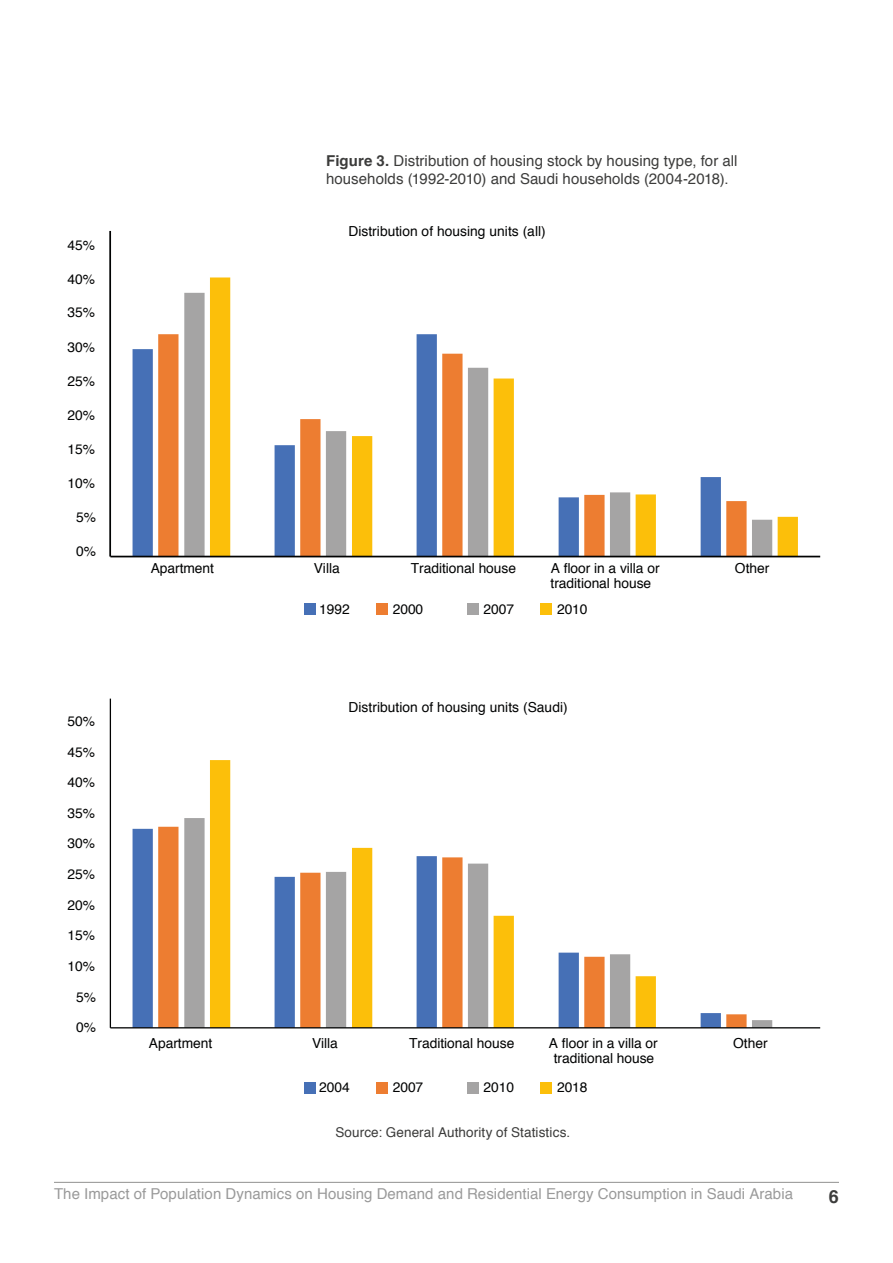
<style>
.page{position:relative;width:893px;height:1263px;background:#fff}
.page>*{position:absolute;margin:0;border:0;box-sizing:border-box;transform-origin:0 0}
.t1{font:700 18px "Helvetica";color:#3c3c3b}
.t2{font:15px/18px "Helvetica";letter-spacing:.005em;color:#3c3c3b}
.t3{font:15px "Helvetica";letter-spacing:.005em;color:#9a9a9a}
.t4{font:13.8px/15.3px "Helvetica";letter-spacing:-.005em;color:#010202;text-align:center}
.t5{font:13.5px "Helvetica";letter-spacing:.01em;color:#3c3c3b}
.s1{font-weight:700}
</style>
<div class="page">
<hr style="left:54px;top:1182px;width:785px;height:1px;background:#9d9d9c">
<div style="left:133px;top:829px;width:20px;height:198px;background:#4670b6"></div>
<svg style="left:158px;top:827px;width:21px;height:200px;background:#ed8137"></svg>
<svg style="left:184px;top:818px;width:588px;height:209px"></svg>
<svg style="left:210px;top:760px;width:446px;height:267px"></svg>
<hr style="left:110px;top:1027px;width:710px;height:1px;background:#010202">
<hr style="left:110px;top:699px;width:1px;height:329px;background:#010202">
<div style="left:305px;top:1082px;width:11px;height:11px;background:#4670b6"></div>
<div style="left:376px;top:1082px;width:12px;height:11px;background:#ed7d31"></div>
<div style="left:467px;top:1082px;width:11px;height:11px;background:#a5a4a4"></div>
<div style="left:541px;top:1082px;width:11px;height:11px;background:#fcbf0a"></div>
<svg style="left:133px;top:349px;width:25px;height:207px;fill:#4670b6"></svg>
<svg style="left:158px;top:334px;width:26px;height:222px;fill:#ed7d31"></svg>
<svg style="left:184px;top:293px;width:26px;height:263px;fill:#a5a4a4"></svg>
<svg style="left:210px;top:277px;width:588px;height:279px"></svg>
<hr style="left:110px;top:556px;width:710px;height:1px;background:#010202">
<div style="left:305px;top:604px;width:11px;height:11px;background:#4670b6"></div>
<div style="left:376px;top:604px;width:12px;height:11px;background:#ed7d31"></div>
<div style="left:467px;top:604px;width:11px;height:11px;background:#a5a4a4"></div>
<div style="left:541px;top:604px;width:11px;height:11px;background:#fcbf0a"></div>
<hr style="left:109px;top:231px;width:2px;height:325px;background:#010202">
<p class="t4" style="left:68px;top:237px;width:29px">45%</p>
<p class="t4" style="left:68px;top:271px;width:29px">40%</p>
<p class="t4" style="left:68px;top:305px;width:29px">35%</p>
<p class="t4" style="left:68px;top:340px;width:29px">30%</p>
<p class="t4" style="left:68px;top:374px;width:29px">25%</p>
<p class="t4" style="left:68px;top:408px;width:29px">20%</p>
<p class="t4" style="left:68px;top:442px;width:29px">15%</p>
<p class="t4" style="left:68px;top:476px;width:29px">10%</p>
<p class="t4" style="left:76px;top:509px;width:21px">5%</p>
<p class="t4" style="left:76px;top:543px;width:21px">0%</p>
<p class="t4" style="left:68px;top:714px;width:29px">50%</p>
<p class="t4" style="left:68px;top:745px;width:29px">45%</p>
<p class="t4" style="left:68px;top:775px;width:29px">40%</p>
<p class="t4" style="left:68px;top:806px;width:29px">35%</p>
<p class="t4" style="left:68px;top:836px;width:29px">30%</p>
<p class="t4" style="left:68px;top:867px;width:29px">25%</p>
<p class="t4" style="left:68px;top:897px;width:29px">20%</p>
<p class="t4" style="left:68px;top:928px;width:29px">15%</p>
<p class="t4" style="left:68px;top:959px;width:29px">10%</p>
<p class="t4" style="left:76px;top:989px;width:21px">5%</p>
<p class="t4" style="left:76px;top:1020px;width:21px">0%</p>
<p class="t2" style="left:326px;top:153px;width:413px"><span class="s1">Figure 3.</span> Distribution of housing stock by housing type, for all households (1992-2010) and Saudi households (2004-2018).</p>
<p class="t4" style="left:348px;top:224px;width:199px">Distribution of housing units (all)</p>
<p class="t4" style="left:151px;top:561px;width:65px">Apartment</p>
<p class="t4" style="left:314px;top:561px;width:27px">Villa</p>
<p class="t4" style="left:411px;top:561px;width:107px">Traditional house</p>
<p class="t4" style="left:551px;top:561px;width:111px;text-align:left">A floor in a villa or traditional house</p>
<p class="t4" style="left:735px;top:561px;width:36px">Other</p>
<p class="t4" style="left:551px;top:580px;width:110px">A floor in a villa or</p>
<p class="t4" style="left:319px;top:602px;width:32px">1992</p>
<p class="t4" style="left:393px;top:602px;width:32px">2000</p>
<p class="t4" style="left:557px;top:602px;width:32px">2010</p>
<p class="t4" style="left:483px;top:602px;width:32px">2007</p>
<p class="t4" style="left:348px;top:700px;width:221px">Distribution of housing units (Saudi)</p>
<p class="t4" style="left:554px;top:1032px;width:102px">traditional house</p>
<p class="t4" style="left:149px;top:1036px;width:65px">Apartment</p>
<p class="t4" style="left:312px;top:1036px;width:27px">Villa</p>
<p class="t4" style="left:409px;top:1036px;width:107px">Traditional house</p>
<p class="t4" style="left:549px;top:1036px;width:110px">A floor in a villa or traditional house</p>
<p class="t4" style="left:733px;top:1036px;width:36px">Other</p>
<p class="t4" style="left:319px;top:1080px;width:32px">2004</p>
<p class="t4" style="left:393px;top:1080px;width:32px">2007</p>
<p class="t4" style="left:483px;top:1080px;width:32px">2010</p>
<p class="t4" style="left:557px;top:1080px;width:32px">2018</p>
<p class="t5" style="left:335px;top:1121px;width:236px">Source: General Authority of Statistics.</p>
<p class="t3" style="left:54px;top:1182px;width:740px">The Impact of Population Dynamics on Housing Demand and Residential Energy Consumption in Saudi Arabia</p>
<h1 class="t1" style="left:829px;top:1181px;width:12px">6</h1>
</div>
